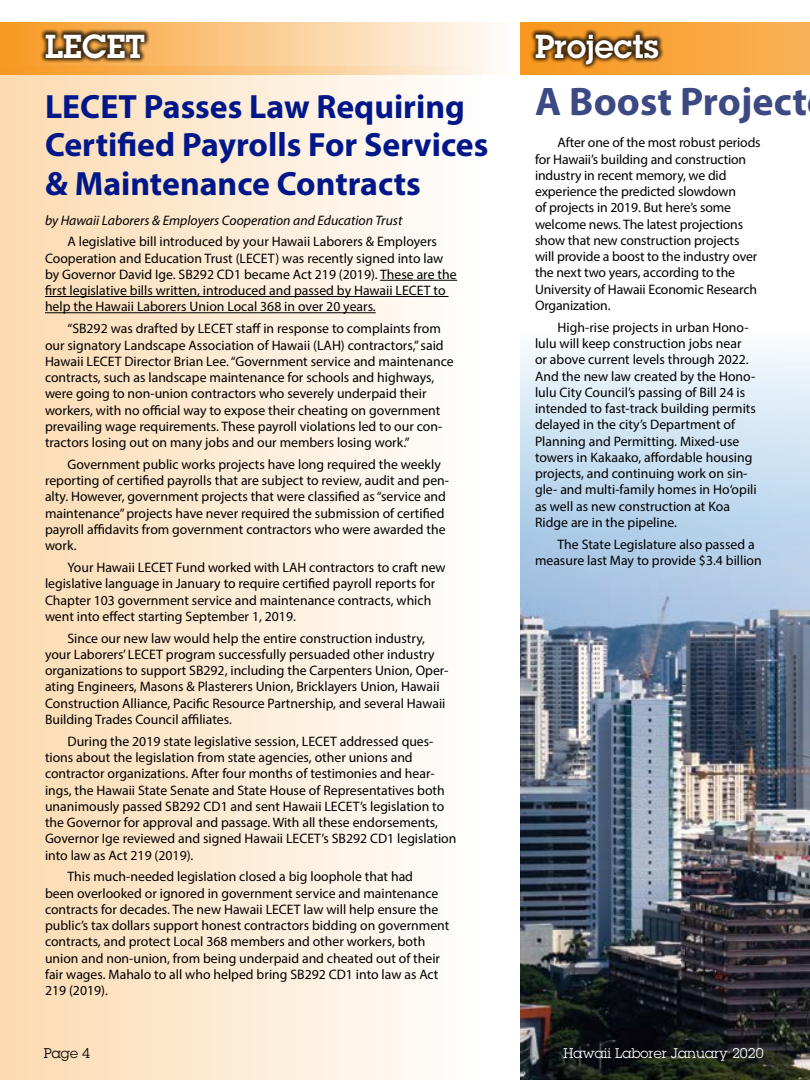
<style>
.page{position:relative;width:810px;height:1080px;background:#fff}
.page>*{position:absolute;margin:0;border:0;box-sizing:border-box;transform-origin:0 0}
.t1{font:700 40px "Myriad Pro";color:#3d4982}
.t2{font:700 33.75px/38.8px "Myriad Pro";color:#001789}
.t3{font:600 32.5px "Lubalin Graph";color:#fff}
.t4{font:13.75px/16.2px "Myriad Pro";color:#000}
.t5{font:italic 13.75px "Myriad Pro";color:#000}
.t6{font:13.75px "Lubalin Graph";color:#fff}
.t7{font:13.75px "Lubalin Graph";color:#000}
</style>
<div class="page">
<img style="left:520px;top:347px;width:290px;height:733px">
<div style="left:0;top:22px;width:515px;height:53px;background:linear-gradient(to right,#f89821,#fefefd)"></div>
<div style="left:520px;top:22px;width:290px;height:53px;background:linear-gradient(to right,#f8961c,#f9b156)"></div>
<div style="left:0;top:66px;width:483px;height:1014px;background:linear-gradient(to right,#fcdaaf,#fefefe)"></div>
<div style="left:40px;top:29px;width:110px;height:35px;background:#000;opacity:.75"></div>
<div style="left:530px;top:29px;width:134px;height:40px;background:#000;opacity:.75"></div>
<hr style="left:380px;top:280px;width:77px;height:1px;background:#000">
<hr style="left:45px;top:296px;width:404px;height:1px;background:#000">
<hr style="left:45px;top:312px;width:331px;height:1px;background:#000">
<h3 class="t3" style="left:45px;top:25px;width:102px">LECET</h3>
<h3 class="t3" style="left:535px;top:25px;width:125px">Projects</h3>
<h2 class="t2" style="left:45px;top:86px;width:445px">LECET Passes Law Requiring<br>Certified Payrolls For Services &amp; Maintenance Contracts</h2>
<p class="t5" style="left:45px;top:211px;width:359px">by Hawaii Laborers &amp; Employers Cooperation and Education Trust</p>
<p class="t4" style="left:45px;top:233px;width:413px;text-indent:22px">A legislative bill introduced by your Hawaii Laborers &amp; Employers Cooperation and Education Trust (LECET) was recently signed into law by Governor David Ige. SB292 CD1 became Act 219 (2019). These are the first legislative bills written, introduced and passed by Hawaii LECET to help the Hawaii Laborers Union Local 368 in over 20 years.</p>
<p class="t4" style="left:45px;top:320px;width:410px;text-indent:22px">“SB292 was drafted by LECET staff in response to complaints from our signatory Landscape Association of Hawaii (LAH) contractors,” said Hawaii LECET Director Brian Lee. “Government service and maintenance contracts, such as landscape maintenance for schools and highways, were going to non-union contractors who severely underpaid their workers, with no official way to expose their cheating on government prevailing wage requirements. These payroll violations led to our con&shy;tractors losing out on many jobs and our members losing work.”</p>
<p class="t4" style="left:45px;top:456px;width:406px;text-indent:22px">Government public works projects have long required the weekly reporting of certified payrolls that are subject to review, audit and pen&shy;alty. However, government projects that were classified as “service and maintenance” projects have never required the submission of certified payroll affidavits from government contractors who were awarded the work.</p>
<p class="t4" style="left:45px;top:559px;width:402px;text-indent:22px">Your Hawaii LECET Fund worked with LAH contractors to craft new legislative language in January to require certified payroll reports for Chapter 103 government service and maintenance contracts, which went into effect starting September 1, 2019.</p>
<p class="t4" style="left:45px;top:630px;width:405px;text-indent:22px">Since our new law would help the entire construction industry, your Laborers’ LECET program successfully persuaded other industry organizations to support SB292, including the Carpenters Union, Oper&shy;ating Engineers, Masons &amp; Plasterers Union, Bricklayers Union, Hawaii Construction Alliance, Pacific Resource Partnership, and several Hawaii Building Trades Council affiliates.</p>
<p class="t4" style="left:45px;top:733px;width:413px;text-indent:22px">During the 2019 state legislative session, LECET addressed ques&shy;tions about the legislation from state agencies, other unions and contractor organizations. After four months of testimonies and hear&shy;ings, the Hawaii State Senate and State House of Representatives both unanimously passed SB292 CD1 and sent Hawaii LECET’s legislation to the Governor for approval and passage. With all these endorsements, Governor Ige reviewed and signed Hawaii LECET’s SB292 CD1 legislation into law as Act 219 (2019).</p>
<p class="t4" style="left:45px;top:869px;width:406px;text-indent:22px">This much-needed legislation closed a big loophole that had<br>been overlooked or ignored in government service and maintenance contracts for decades. The new Hawaii LECET law will help ensure the public’s tax dollars support honest contractors bidding on government contracts, and protect Local 368 members and other workers, both union and non-union, from being underpaid and cheated out of their fair wages. Mahalo to all who helped bring SB292 CD1 into law as Act 219 (2019).</p>
<h1 class="t1" style="left:535px;top:75px;width:274px">A Boost Project</h1>
<p class="t4" style="left:535px;top:135px;width:227px;text-indent:22px">After one of the most robust periods for Hawaii’s building and construction industry in recent memory, we did experience the predicted slowdown<br>of projects in 2019. But here’s some welcome news. The latest projections show that new construction projects will provide a boost to the industry over the next two years, according to the University of Hawaii Economic Research Organization.</p>
<p class="t4" style="left:535px;top:319px;width:223px;text-indent:22px">High-rise projects in urban Hono&shy;lulu will keep construction jobs near or above current levels through 2022.<br>And the new law created by the Hono&shy;lulu City Council’s passing of Bill 24 is intended to fast-track building permits delayed in the city’s Department of Planning and Permitting. Mixed-use towers in Kakaako, affordable housing projects, and continuing work on sin&shy;gle- and multi-family homes in Ho‘opili as well as new construction at Koa Ridge are in the pipeline.</p>
<p class="t4" style="left:535px;top:536px;width:228px;text-indent:22px">The State Legislature also passed a measure last May to provide $3.4 billion</p>
<p class="t7" style="left:44px;top:1044px;width:48px">Page 4</p>
<p class="t6" style="left:564px;top:1044px;width:202px">Hawaii Laborer January 2020</p>
</div>
